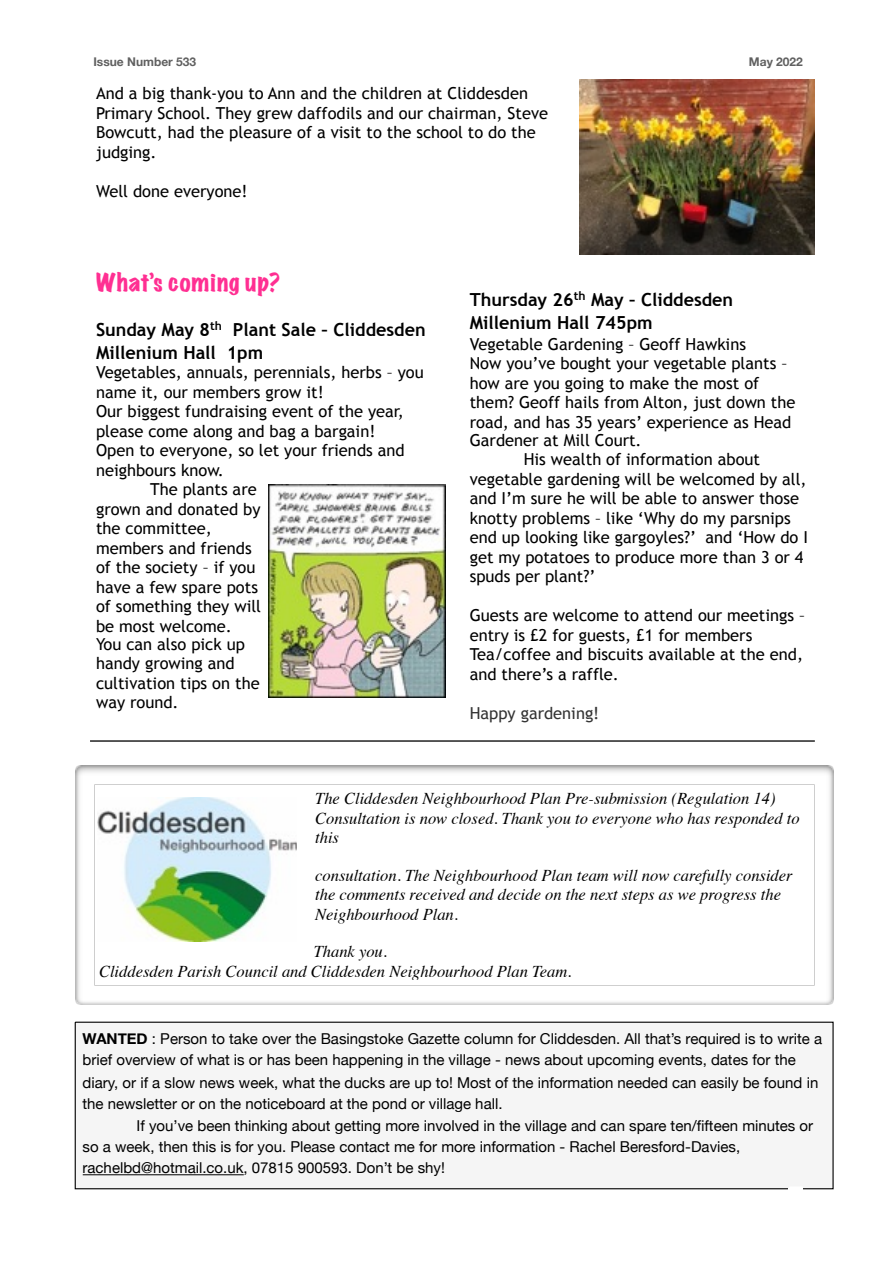
<style>
.page{position:relative;width:893px;height:1263px;background:#fff}
.page>*{position:absolute;margin:0;border:0;box-sizing:border-box;transform-origin:0 0}
.t1{font:expanded 22.5px "Marker Felt";letter-spacing:.045em;color:#ff2f92}
.t2{font:700 18px/22.5px "Trebuchet MS";color:#000}
.t3{font:16.5px/19.5px "Trebuchet MS";color:#000}
.t4{font:italic 16.5px/19.5px "Times";color:#000}
.t5{font:16.5px "Trebuchet MS";color:#333}
.t6{font:15px/21px "Helvetica Neue";color:#000}
.t7{font:700 12px "Helvetica Neue";color:#606060}
.s1{font-weight:700}
</style>
<div class="page">
<img style="left:579px;top:80px;width:235px;height:175px">
<img style="left:269px;top:485px;width:177px;height:213px">
<hr style="left:90px;top:740px;width:724px;height:2px;background:#222">
<img style="left:75px;top:765px;width:758px;height:239px">
<img style="left:98px;top:797px;width:198px;height:145px">
<div style="left:74px;top:1021px;width:760px;height:169px;background:#f5f5f5"></div>
<hr style="left:83px;top:1174px;width:161px;height:1px;background:#000">
<div style="left:788px;top:1188px;width:13px;height:20px;background:#fff"></div>
<p class="t7" style="left:93px;top:54px;width:104px">Issue Number 533</p>
<p class="t7" style="left:748px;top:54px;width:56px">May 2022</p>
<p class="t3" style="left:96px;top:83px;width:453px">And a big thank-you to Ann and the children at Cliddesden Primary School. They grew daffodils and our chairman, Steve Bowcutt, had the pleasure of a visit to the school to do the judging.</p>
<p class="t3" style="left:96px;top:181px;width:153px">Well done everyone!</p>
<h1 class="t1" style="left:96px;top:271px;width:185px">What’s coming up?</h1>
<p class="t2" style="left:96px;top:318px;width:331px">Sunday May 8<sup>th</sup> Plant Sale – Cliddesden<br>Millenium Hall 1pm</p>
<p class="t3" style="left:96px;top:362px;width:329px">Vegetables, annuals, perennials, herbs – you</p>
<p class="t3" style="left:96px;top:382px;width:229px">name it, our members grow it!</p>
<p class="t3" style="left:96px;top:401px;width:309px">Our biggest fundraising event of the year,</p>
<p class="t3" style="left:96px;top:421px;width:281px">please come along and bag a bargain!</p>
<p class="t3" style="left:96px;top:440px;width:310px">Open to everyone, so let your friends and</p>
<p class="t3" style="left:96px;top:460px;width:129px">neighbours know.</p>
<p class="t3" style="left:150px;top:479px;width:108px">The plants are</p>
<p class="t3" style="left:96px;top:499px;width:166px">grown and donated by</p>
<p class="t3" style="left:96px;top:518px;width:117px">the committee,</p>
<p class="t3" style="left:96px;top:538px;width:157px">members and friends</p>
<p class="t3" style="left:96px;top:557px;width:161px">of the society – if you</p>
<p class="t3" style="left:96px;top:577px;width:163px">have a few spare pots</p>
<p class="t3" style="left:96px;top:596px;width:167px">of something they will</p>
<p class="t3" style="left:96px;top:616px;width:137px">be most welcome.</p>
<p class="t3" style="left:96px;top:634px;width:165px">You can also pick up handy growing and cultivation tips on the way round.</p>
<p class="t2" style="left:469px;top:288px;width:265px">Thursday 26<sup>th</sup> May – Cliddesden<br>Millenium Hall 745pm</p>
<p class="t3" style="left:470px;top:334px;width:327px">Vegetable Gardening – Geoff Hawkins<br>Now you’ve bought your vegetable plants – how are you going to make the most of them? Geoff hails from Alton, just down the road, and has 35 years’ experience as Head</p>
<p class="t3" style="left:470px;top:430px;width:173px">Gardener at Mill Court.</p>
<p class="t3" style="left:524px;top:449px;width:238px">His wealth of information about</p>
<p class="t3" style="left:470px;top:469px;width:338px">vegetable gardening will be welcomed by all,</p>
<p class="t3" style="left:470px;top:488px;width:331px">and I’m sure he will be able to answer those</p>
<p class="t3" style="left:470px;top:508px;width:322px">knotty problems – like ‘Why do my parsnips</p>
<p class="t3" style="left:470px;top:527px;width:340px">end up looking like gargoyles?’ and ‘How do I</p>
<p class="t3" style="left:470px;top:547px;width:335px">get my potatoes to produce more than 3 or 4</p>
<p class="t3" style="left:470px;top:566px;width:127px">spuds per plant?’</p>
<p class="t3" style="left:470px;top:605px;width:337px">Guests are welcome to attend our meetings – entry is £2 for guests, £1 for members Tea/coffee and biscuits available at the end, and there’s a raffle.</p>
<p class="t5" style="left:470px;top:703px;width:131px">Happy gardening!</p>
<p class="t4" style="left:315px;top:790px;width:486px">The Cliddesden Neighbourhood Plan Pre-submission (Regulation 14)<br>Consultation is now closed. Thank you to everyone who has responded to this</p>
<p class="t4" style="left:315px;top:867px;width:479px">consultation. The Neighbourhood Plan team will now carefully consider the comments received and decide on the next steps as we progress the<br>Neighbourhood Plan.</p>
<p class="t4" style="left:99px;top:943px;width:474px;text-indent:214px">Thank you.<br>Cliddesden Parish Council and Cliddesden Neighbourhood Plan Team.</p>
<p class="t6" style="left:82px;top:1028px;width:741px"><span class="s1">WANTED</span> : Person to take over the Basingstoke Gazette column for Cliddesden. All that’s required is to write a brief overview of what is or has been happening in the village - news about upcoming events, dates for the</p>
<p class="t6" style="left:82px;top:1071px;width:737px">diary, or if a slow news week, what the ducks are up to! Most of the information needed can easily be found in the newsletter or on the noticeboard at the pond or village hall.</p>
<p class="t6" style="left:82px;top:1115px;width:732px;text-indent:54px">If you’ve been thinking about getting more involved in the village and can spare ten/fifteen minutes or so a week, then this is for you. Please contact me for more information - Rachel Beresford-Davies, rachelbd@hotmail.co.uk, 07815 900593. Don’t be shy!</p>
</div>
